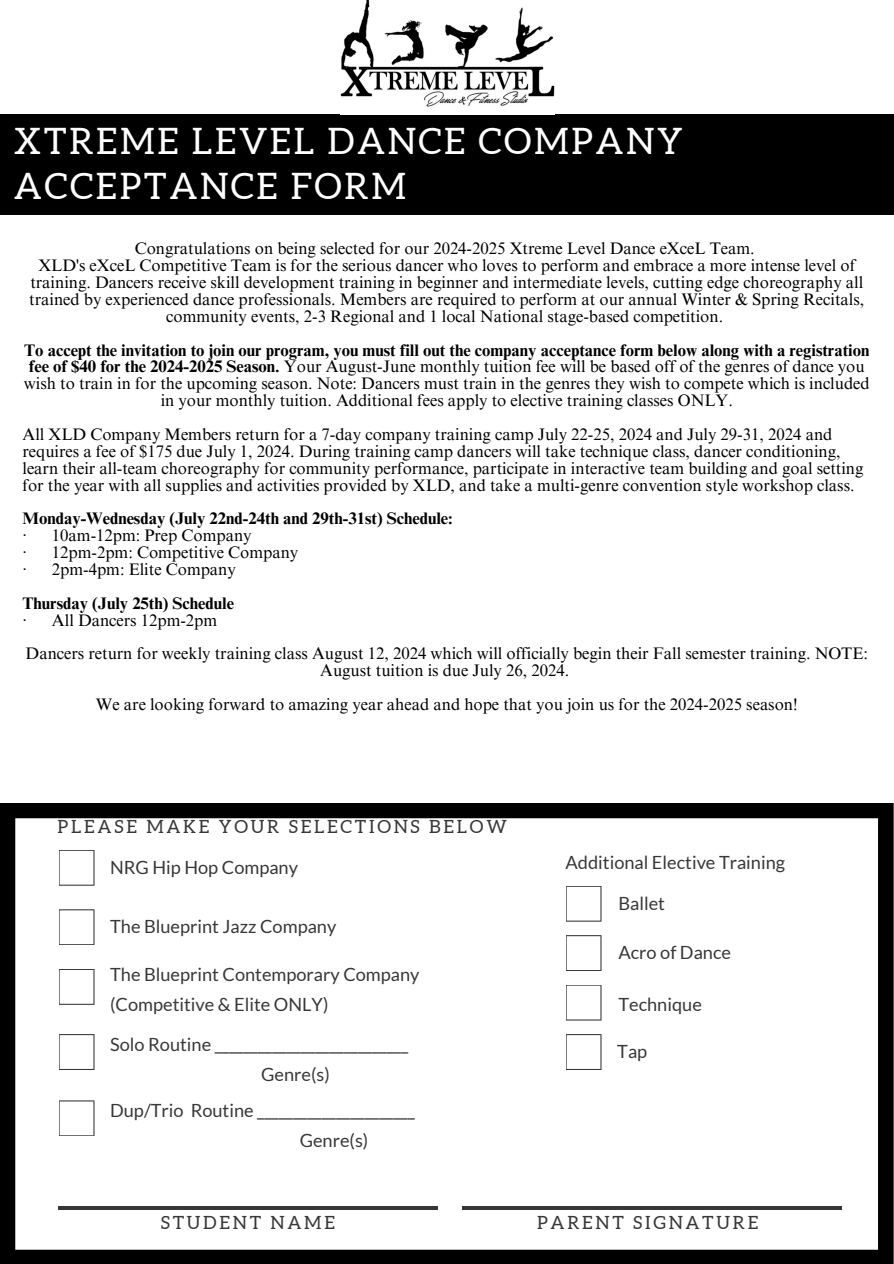
<style>
.page{position:relative;width:894px;height:1264px;background:#fff}
.page>*{position:absolute;margin:0;border:0;box-sizing:border-box;transform-origin:0 0}
.t1{font:36.45px/45px "Aleo";letter-spacing:.07em;color:#fff}
.t2{font:18.15px/30.3px "Lato";color:#383838}
.t3{font:18.15px "Aleo";letter-spacing:.15em;color:#383838}
.t4{font:16.65px/16.8px "Times NRMT Pro";color:#000;text-align:center}
.t5{font:700 16.65px/33.8px "Times NRMT Pro";color:#000;text-align:right}
.s1{font-weight:700}
.s2{font-weight:400}
</style>
<div class="page">
<div style="left:0;top:114px;width:893px;height:100px;background:#000"></div>
<img style="left:341px;top:0;width:213px;height:115px">
<svg style="left:0;top:803px;width:893px;height:460px"></svg>
<p class="t1" style="left:14px;top:118px;width:670px">XTREME LEVEL DANCE COMPANY<br>ACCEPTANCE FORM</p>
<h1 class="t4" style="left:135px;top:242px;width:621px">Congratulations on being selected for our 2024-2025 Xtreme Level Dance eXceL Team.</h1>
<p class="t4" style="left:29px;top:259px;width:836px">XLD's eXceL Competitive Team is for the serious dancer who loves to perform and embrace a more intense level of training. Dancers receive skill development training in beginner and intermediate levels, cutting edge choreography all trained by experienced dance professionals. Members are required to perform at our annual Winter &amp; Spring Recitals, community events, 2-3 Regional and 1 local National stage-based competition.</p>
<p class="t4" style="left:24px;top:343px;width:847px"><span class="s1">To accept the invitation to join our program, you must fill out the company acceptance form below along with a registration fee of $40 for the 2024-2025 Season.</span> Your August-June monthly tuition fee will be based off of the genres of dance you wish to train in for the upcoming season. Note: Dancers must train in the genres they wish to compete which is included in your monthly tuition. Additional fees apply to elective training classes ONLY.</p>
<p class="t4" style="left:22px;top:428px;width:842px;text-align:left">All XLD Company Members return for a 7-day company training camp July 22-25, 2024 and July 29-31, 2024 and requires a fee of $175 due July 1, 2024. During training camp dancers will take technique class, dancer conditioning, learn their all-team choreography for community performance, participate in interactive team building and goal setting for the year with all supplies and activities provided by XLD, and take a multi-genre convention style workshop class.</p>
<p class="t5" style="left:22px;top:504px;width:431px">Monday-Wednesday (July 22nd-24th and 29th-31st) Schedule:</p>
<p class="t4" style="left:22px;top:529px;width:6px">·</p>
<p class="t4" style="left:52px;top:529px;width:201px">10am-12pm: Prep Company</p>
<p class="t4" style="left:22px;top:546px;width:6px">·</p>
<p class="t4" style="left:52px;top:546px;width:248px">12pm-2pm: Competitive Company</p>
<p class="t4" style="left:22px;top:563px;width:6px">·</p>
<p class="t5" style="left:22px;top:554px;width:215px"><span class="s2">2pm-4pm: Elite Company<br></span>Thursday (July 25th) Schedule</p>
<p class="t4" style="left:22px;top:613px;width:196px">· All Dancers 12pm-2pm</p>
<p class="t4" style="left:26px;top:647px;width:843px">Dancers return for weekly training class August 12, 2024 which will officially begin their Fall semester training. NOTE:<br>August tuition is due July 26, 2024.</p>
<p class="t4" style="left:96px;top:698px;width:703px">We are looking forward to amazing year ahead and hope that you join us for the 2024-2025 season!</p>
<p class="t3" style="left:58px;top:816px;width:450px">PLEASE MAKE YOUR SELECTIONS BELOW</p>
<p class="t2" style="left:110px;top:851px;width:189px">NRG Hip Hop Company</p>
<h2 class="t2" style="left:110px;top:911px;width:228px">The Blueprint Jazz Company</h2>
<p class="t2" style="left:110px;top:958px;width:311px">The Blueprint Contemporary Company (Competitive &amp; Elite ONLY)</p>
<p class="t2" style="left:110px;top:1028px;width:299px">Solo Routine ___________________________</p>
<p class="t2" style="left:261px;top:1059px;width:70px">Genre(s)</p>
<p class="t2" style="left:110px;top:1094px;width:306px">Dup/Trio Routine ______________________</p>
<p class="t2" style="left:300px;top:1124px;width:70px">Genre(s)</p>
<p class="t2" style="left:565px;top:846px;width:221px">Additional Elective Training</p>
<p class="t2" style="left:618px;top:887px;width:48px">Ballet</p>
<p class="t2" style="left:618px;top:937px;width:114px">Acro of Dance</p>
<p class="t2" style="left:618px;top:988px;width:85px">Technique</p>
<p class="t2" style="left:617px;top:1035px;width:31px">Tap</p>
<p class="t3" style="left:161px;top:1212px;width:175px">STUDENT NAME</p>
<p class="t3" style="left:537px;top:1212px;width:223px">PARENT SIGNATURE</p>
</div>
